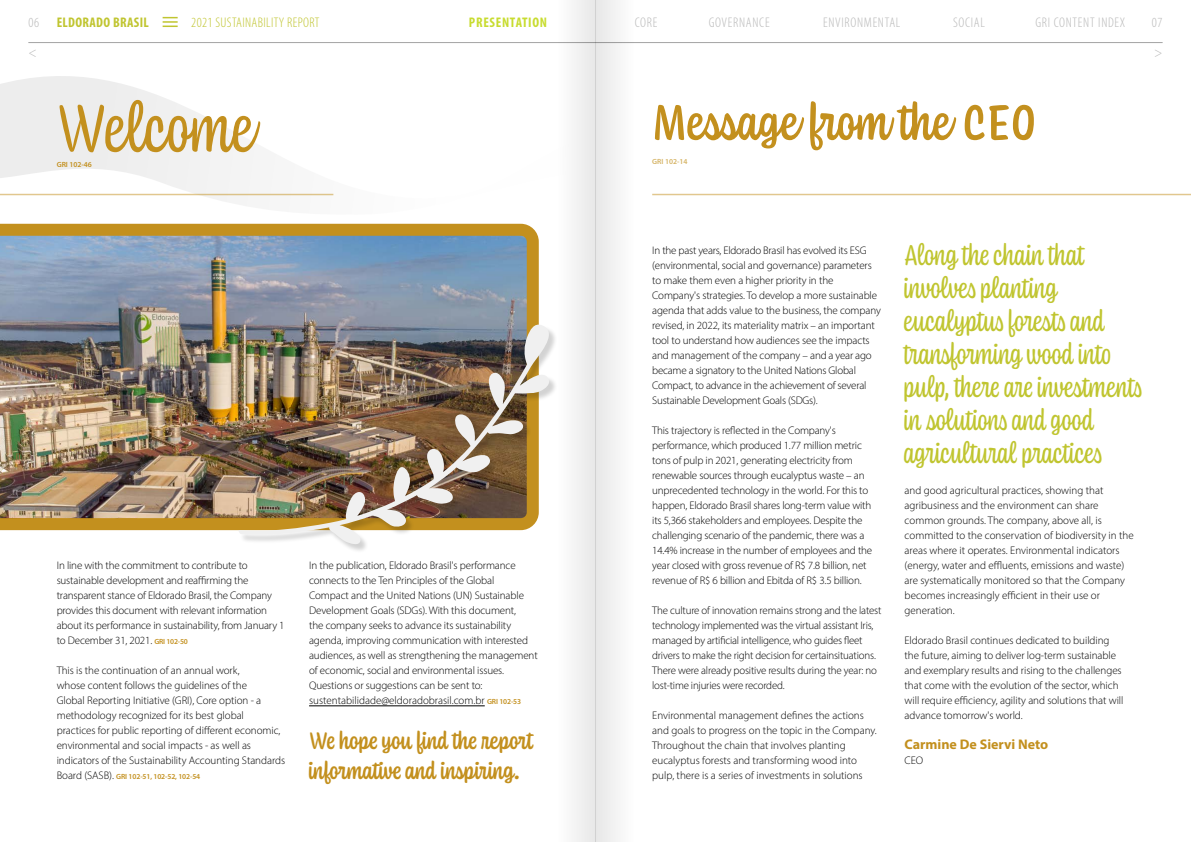
<style>
.page{position:relative;width:1191px;height:842px;background:#fff}
.page>*{position:absolute;margin:0;border:0;box-sizing:border-box;transform-origin:0 0}
.t1{font:70px "Coniferous";letter-spacing:.035em;color:#c3901e}
.t2{font:500 52px "Coniferous";letter-spacing:.015em;color:#c3901e}
.t3{font:30px/33px "Coniferous";letter-spacing:.01em;color:#c0c530}
.t4{font:500 25px/30px "Coniferous";letter-spacing:.015em;color:#c3901e}
.t5{font:300 condensed 14px "Myriad Pro";letter-spacing:.05em;color:#b8b8b8}
.t6{font:300 condensed 14px "Myriad Pro";letter-spacing:.025em;color:#c0c530}
.t7{font:700 14px "Myriad Pro";color:#c3901e}
.t8{font:700 condensed 14px "Myriad Pro";letter-spacing:.025em;color:#c0c530}
.t9{font:700 condensed 14px "Myriad Pro";letter-spacing:.05em;color:#c8dc30}
.t10{font:300 11px/15px "Myriad Pro";letter-spacing:-.01em;color:#000}
.t11{font:600 7.5px "Myriad Pro";letter-spacing:-.015em;color:#c3901e}
.t12{font:600 7.5px "Myriad Pro";color:#d5b364}
.s1{font-weight:600;font-size:7.5px;color:#c3901e}
.s2{font-weight:300;font-size:11px;color:#000}
</style>
<div class="page">
<svg style="left:0;top:76px;width:334px;height:130px;fill:#f4f4f4"></svg>
<hr style="left:0;top:194px;width:333px;height:1px;background:#c3901e">
<hr style="left:652px;top:194px;width:539px;height:1px;background:#c3901e">
<hr style="left:309px;top:706px;width:176px;height:1px;background:#000">
<img style="left:0;top:223px;width:539px;height:308px">
<img style="left:237px;top:322px;width:316px;height:225px">
<hr style="left:28px;top:42px;width:1134px;height:1px;background:#a3a3a3">
<svg style="left:163px;top:17px;width:15px;height:10px"></svg>
<div style="left:553px;top:0;width:42px;height:842px;background:#f7f7f7"></div>
<div style="left:595px;top:0;width:43px;height:842px;background:#f4f4f4"></div>
<p class="t9" style="left:469px;top:14px;width:80px">PRESENTATION</p>
<p class="t5" style="left:635px;top:14px;width:24px">CORE</p>
<p class="t5" style="left:708px;top:14px;width:62px">GOVERNANCE</p>
<p class="t5" style="left:823px;top:14px;width:79px">ENVIRONMENTAL</p>
<p class="t5" style="left:953px;top:14px;width:34px">SOCIAL</p>
<p class="t5" style="left:1035px;top:14px;width:91px">GRI CONTENT INDEX</p>
<p class="t5" style="left:1151px;top:14px;width:12px">07</p>
<p class="t5" style="left:28px;top:14px;width:12px">06</p>
<p class="t8" style="left:57px;top:13px;width:94px">ELDORADO BRASIL</p>
<p class="t6" style="left:191px;top:14px;width:130px">2021 SUSTAINABILITY REPORT</p>
<p class="t5" style="left:28px;top:44px;width:10px">&lt;</p>
<p class="t5" style="left:1154px;top:44px;width:10px">&gt;</p>
<h1 class="t1" style="left:57px;top:80px;width:197px">Welcome</h1>
<p class="t11" style="left:57px;top:159px;width:37px">GRI 102-46</p>
<p class="t10" style="left:57px;top:557px;width:229px">In line with the commitment to contribute to sustainable development and reaffirming the transparent stance of Eldorado Brasil, the Company provides this document with relevant information about its performance in sustainability, from January 1 to December 31, 2021. <span class="s1">GRI 102-50</span></p>
<p class="t10" style="left:57px;top:662px;width:230px">This is the continuation of an annual work,<br>whose content follows the guidelines of the<br>Global Reporting Initiative (GRI), Core option - a methodology recognized for its best global practices for public reporting of different economic, environmental and social impacts - as well as indicators of the Sustainability Accounting Standards</p>
<p class="t11" style="left:57px;top:771px;width:145px"><span class="s2">Board (SASB).</span> GRI 102-51, 102-52, 102-54</p>
<p class="t10" style="left:309px;top:557px;width:230px">In the publication, Eldorado Brasil's performance connects to the Ten Principles of the Global<br>Compact and the United Nations (UN) Sustainable Development Goals (SDGs). With this document,<br>the company seeks to advance its sustainability agenda, improving communication with interested audiences, as well as strengthening the management of economic, social and environmental issues.<br>Questions or suggestions can be sent to: sustentabilidade@eldoradobrasil.com.br <span class="s1">GRI 102-53</span></p>
<h3 class="t4" style="left:309px;top:724px;width:226px">We hope you find the report informative and inspiring.</h3>
<h2 class="t2" style="left:652px;top:86px;width:386px">Message from the CEO</h2>
<p class="t12" style="left:652px;top:156px;width:37px">GRI 102-14</p>
<p class="t10" style="left:652px;top:242px;width:230px">In the past years, Eldorado Brasil has evolved its ESG (environmental, social and governance) parameters to make them even a higher priority in the Company's strategies. To develop a more sustainable agenda that adds value to the business, the company revised, in 2022, its materiality matrix – an important tool to understand how audiences see the impacts and management of the company – and a year ago became a signatory to the United Nations Global Compact, to advance in the achievement of several Sustainable Development Goals (SDGs).</p>
<p class="t10" style="left:652px;top:423px;width:222px">This trajectory is reflected in the Company's performance, which produced 1.77 million metric tons of pulp in 2021, generating electricity from renewable sources through eucalyptus waste – an unprecedented technology in the world. For this to happen, Eldorado Brasil shares long-term value with its 5,366 stakeholders and employees. Despite the challenging scenario of the pandemic, there was a 14.4% increase in the number of employees and the year closed with gross revenue of R$ 7.8 billion, net revenue of R$ 6 billion and Ebitda of R$ 3.5 billion.</p>
<p class="t10" style="left:652px;top:602px;width:231px">The culture of innovation remains strong and the latest technology implemented was the virtual assistant Iris, managed by artificial intelligence, who guides fleet drivers to make the right decision for certainsituations.<br>There were already positive results during the year: no lost-time injuries were recorded.</p>
<p class="t10" style="left:652px;top:707px;width:226px">Environmental management defines the actions and goals to progress on the topic in the Company.<br>Throughout the chain that involves planting eucalyptus forests and transforming wood into pulp, there is a series of investments in solutions</p>
<h3 class="t3" style="left:904px;top:237px;width:240px">Along the chain that involves planting eucalyptus forests and transforming wood into pulp, there are investments in solutions and good agricultural practices</h3>
<p class="t10" style="left:904px;top:482px;width:231px">and good agricultural practices, showing that agribusiness and the environment can share common grounds. The company, above all, is committed to the conservation of biodiversity in the areas where it operates. Environmental indicators (energy, water and effluents, emissions and waste) are systematically monitored so that the Company becomes increasingly efficient in their use or generation.</p>
<p class="t10" style="left:904px;top:633px;width:220px">Eldorado Brasil continues dedicated to building the future, aiming to deliver log-term sustainable and exemplary results and rising to the challenges that come with the evolution of the sector, which will require efficiency, agility and solutions that will advance tomorrow's world.</p>
<p class="t7" style="left:904px;top:735px;width:145px">Carmine De Siervi Neto</p>
<p class="t10" style="left:904px;top:752px;width:20px">CEO</p>
</div>
